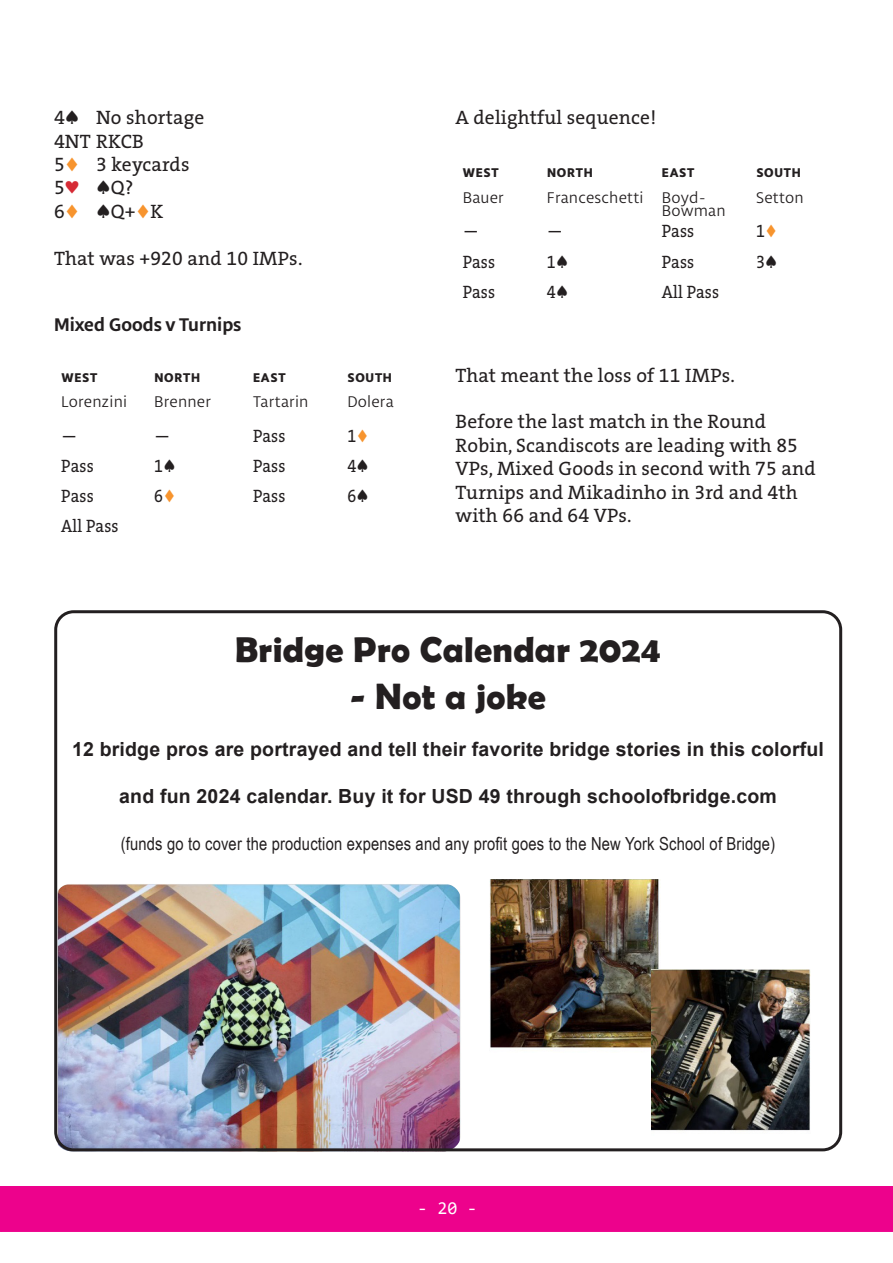
<style>
.page{position:relative;width:893px;height:1263px;background:#fff}
.page>*{position:absolute;margin:0;border:0;box-sizing:border-box;transform-origin:0 0}
.BRØD{font:700 36px "Berlin Sans FB Demi";letter-spacing:.01em;color:#231f20}
.BRØD-2{font:19.5px/23.4px "The Serif HP5 Plain";letter-spacing:.01em;color:#231f20}
.BRØD-3{font:700 19.5px "Arial";letter-spacing:.01em;color:#231f20}
.FORDELING_RUBRIK{font:700 19.5px "Libertad";color:#231f20}
.BRØD-4{font:18px "Arial Narrow";letter-spacing:.01em;color:#231f20}
.VNØS_RESULTAT{font:18px "The Serif HP5 Plain";letter-spacing:.01em;color:#231f20;scale:.9 1}
.t1{font:18px "Consolas";color:#fff}
.VNØS_NAVN{font:16.5px/13.6px "Libertad";letter-spacing:.01em;color:#231f20}
.t2{font:800 13.5px "Libertad";letter-spacing:.055em;color:#231f20}
.s1{color:#f7942e}
.s2{color:#d62b35}
</style>
<div class="page">
<img style="left:58px;top:884px;width:403px;height:267px">
<div style="left:0;top:1186px;width:893px;height:46px;background:#ed028c"></div>
<img style="left:489px;top:879px;width:170px;height:173px">
<img style="left:652px;top:969px;width:158px;height:162px">
<div style="left:54px;top:610px;width:788px;height:541px;border:3px solid #231f20;border-radius:18px"></div>
<p class="BRØD-2" style="left:54px;top:106px;width:152px">4♠ No shortage</p>
<p class="BRØD-2" style="left:54px;top:129px;width:91px">4NT RKCB</p>
<p class="BRØD-2" style="left:54px;top:153px;width:137px">5<span class="s1">♦</span> 3 keycards</p>
<p class="BRØD-2" style="left:54px;top:176px;width:81px">5<span class="s2">♥</span> ♠Q?</p>
<p class="BRØD-2" style="left:54px;top:200px;width:111px">6<span class="s1">♦</span> ♠Q+<span class="s1">♦</span>K</p>
<p class="BRØD-2" style="left:54px;top:246px;width:250px">That was +920 and 10 IMPs.</p>
<p class="FORDELING_RUBRIK" style="left:54px;top:311px;width:189px">Mixed Goods v Turnips</p>
<p class="t2" style="left:61px;top:367px;width:37px">WEST</p>
<p class="t2" style="left:154px;top:367px;width:47px">NORTH</p>
<p class="t2" style="left:253px;top:367px;width:34px">EAST</p>
<p class="t2" style="left:348px;top:367px;width:46px">SOUTH</p>
<p class="VNØS_NAVN" style="left:61px;top:394px;width:67px">Lorenzini</p>
<p class="VNØS_NAVN" style="left:154px;top:394px;width:58px">Brenner</p>
<p class="VNØS_NAVN" style="left:253px;top:394px;width:57px">Tartarin</p>
<p class="VNØS_NAVN" style="left:347px;top:394px;width:48px">Dolera</p>
<p class="VNØS_RESULTAT" style="left:61px;top:424px;width:19px">—</p>
<p class="VNØS_RESULTAT" style="left:154px;top:424px;width:20px">—</p>
<p class="VNØS_RESULTAT" style="left:253px;top:424px;width:38px">Pass</p>
<p class="VNØS_RESULTAT" style="left:347px;top:424px;width:25px">1<span class="s1">♦</span></p>
<p class="VNØS_RESULTAT" style="left:61px;top:454px;width:38px">Pass</p>
<p class="VNØS_RESULTAT" style="left:154px;top:454px;width:25px">1♠</p>
<p class="VNØS_RESULTAT" style="left:253px;top:454px;width:38px">Pass</p>
<p class="VNØS_RESULTAT" style="left:347px;top:454px;width:25px">4♠</p>
<p class="VNØS_RESULTAT" style="left:61px;top:484px;width:38px">Pass</p>
<p class="VNØS_RESULTAT" style="left:154px;top:484px;width:25px">6<span class="s1">♦</span></p>
<p class="VNØS_RESULTAT" style="left:253px;top:484px;width:38px">Pass</p>
<p class="VNØS_RESULTAT" style="left:347px;top:484px;width:25px">6♠</p>
<p class="VNØS_RESULTAT" style="left:61px;top:514px;width:65px">All Pass</p>
<p class="BRØD-2" style="left:455px;top:106px;width:202px">A delightful sequence!</p>
<p class="t2" style="left:463px;top:163px;width:37px">WEST</p>
<p class="t2" style="left:547px;top:163px;width:47px">NORTH</p>
<p class="t2" style="left:662px;top:163px;width:34px">EAST</p>
<p class="t2" style="left:756px;top:163px;width:46px">SOUTH</p>
<p class="VNØS_NAVN" style="left:463px;top:190px;width:43px">Bauer</p>
<p class="VNØS_NAVN" style="left:547px;top:190px;width:98px">Franceschetti</p>
<p class="VNØS_NAVN" style="left:662px;top:190px;width:65px">Boyd-<br>Bowman</p>
<p class="VNØS_NAVN" style="left:756px;top:190px;width:49px">Setton</p>
<p class="VNØS_RESULTAT" style="left:463px;top:220px;width:19px">—</p>
<p class="VNØS_RESULTAT" style="left:547px;top:220px;width:20px">—</p>
<p class="VNØS_RESULTAT" style="left:662px;top:220px;width:38px">Pass</p>
<p class="VNØS_RESULTAT" style="left:756px;top:220px;width:25px">1<span class="s1">♦</span></p>
<p class="VNØS_RESULTAT" style="left:463px;top:250px;width:38px">Pass</p>
<p class="VNØS_RESULTAT" style="left:547px;top:250px;width:25px">1♠</p>
<p class="VNØS_RESULTAT" style="left:662px;top:250px;width:38px">Pass</p>
<p class="VNØS_RESULTAT" style="left:756px;top:250px;width:25px">3♠</p>
<p class="VNØS_RESULTAT" style="left:463px;top:280px;width:38px">Pass</p>
<p class="VNØS_RESULTAT" style="left:547px;top:280px;width:25px">4♠</p>
<p class="VNØS_RESULTAT" style="left:662px;top:280px;width:65px">All Pass</p>
<p class="BRØD-2" style="left:455px;top:363px;width:281px">That meant the loss of 11 IMPs.</p>
<p class="BRØD-2" style="left:455px;top:410px;width:362px">Before the last match in the Round<br>Robin, Scandiscots are leading with 85<br>VPs, Mixed Goods in second with 75 and<br>Turnips and Mikadinho in 3rd and 4th with 66 and 64 VPs.</p>
<p class="BRØD" style="left:235px;top:629px;width:427px">Bridge Pro Calendar 2024</p>
<p class="BRØD" style="left:350px;top:676px;width:197px">- Not a joke</p>
<p class="BRØD-3" style="left:72px;top:735px;width:753px">12 bridge pros are portrayed and tell their favorite bridge stories in this colorful</p>
<p class="BRØD-3" style="left:119px;top:782px;width:659px">and fun 2024 calendar. Buy it for USD 49 through schoolofbridge.com</p>
<p class="BRØD-4" style="left:121px;top:830px;width:656px">(funds go to cover the production expenses and any profit goes to the New York School of Bridge)</p>
<p class="t1" style="left:418px;top:1195px;width:61px">- 20 -</p>
</div>
